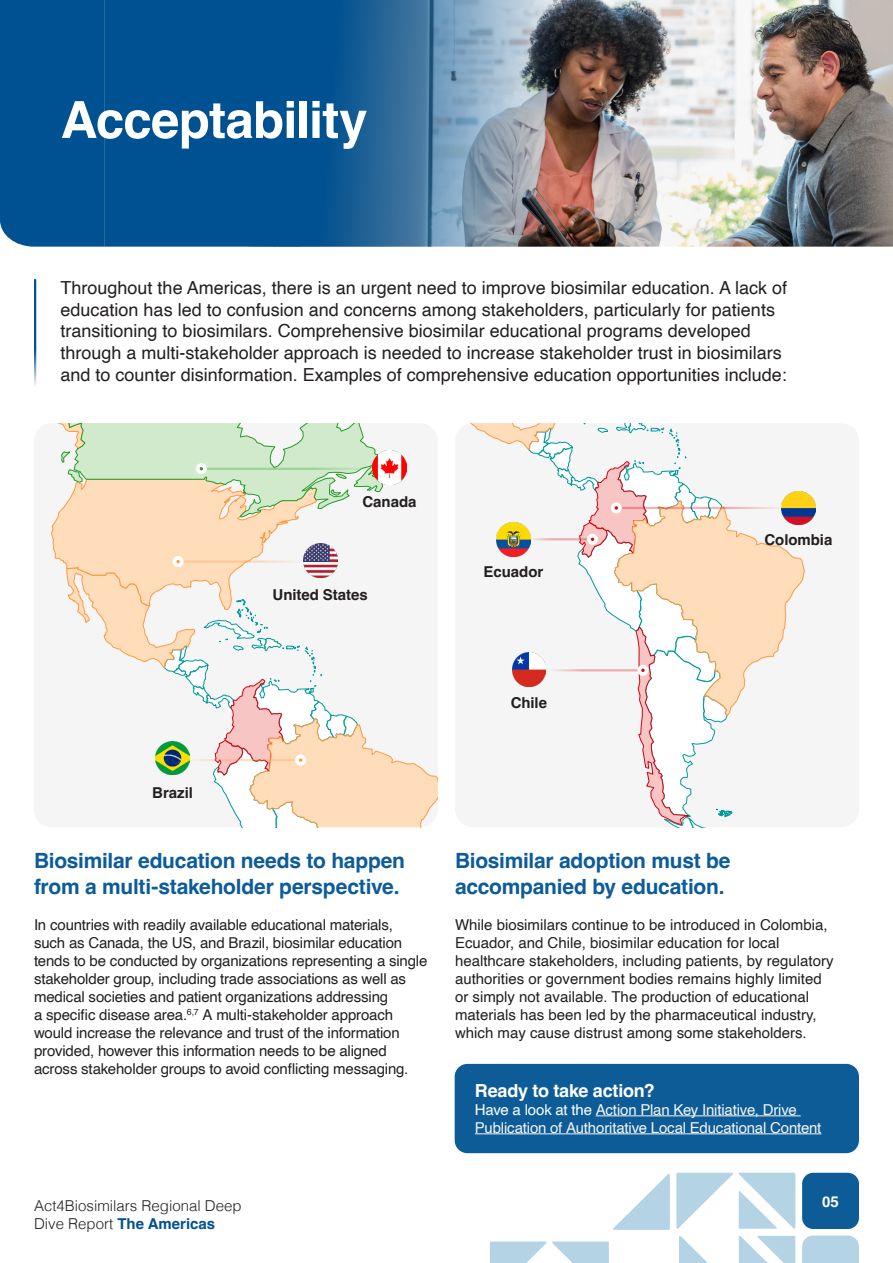
<style>
.page{position:relative;width:893px;height:1263px;background:#fff}
.page>*{position:absolute;margin:0;border:0;box-sizing:border-box;transform-origin:0 0}
.Goal{font:700 51px "Helvetica";letter-spacing:-.015em;color:#fff}
.Goal-2{font:700 21px/25.2px "Helvetica";letter-spacing:-.01em;color:#0d5c98}
.Body{font:18px/21.6px "Helvetica";color:#231f20}
.Goal-3{font:700 18px "Helvetica";letter-spacing:-.015em;color:#fff}
.Heading{font:15px/18px "Helvetica";letter-spacing:-.005em;color:#231f20}
.Goal-4{font:15px/18px "Helvetica";letter-spacing:-.01em;color:#f5f5f5}
.Heading-2{font:300 15px/18px "Helvetica";color:#231f20}
.Goal-5{font:700 15px "Helvetica";letter-spacing:-.005em;color:#231f20}
.Heading-3{font:700 15px "Helvetica";color:#fff}
.s1{font-weight:700;color:#005191}
.s2{color:#fff}
</style>
<div class="page">
<div style="left:455px;top:423px;width:404px;height:404px;background:#f5f5f5;border-radius:18px"></div>
<img style="left:805px;top:492px;width:10px;height:32px">
<svg style="left:676px;top:1173px;width:119px;height:56px"></svg>
<svg style="left:490px;top:1241px;width:119px;height:22px"></svg>
<svg style="left:613px;top:1174px;width:57px;height:56px"></svg>
<svg style="left:802px;top:1235px;width:57px;height:28px"></svg>
<svg style="left:679px;top:1235px;width:117px;height:28px"></svg>
<div style="left:802px;top:1173px;width:57px;height:56px;background:#0d5c98;border-radius:11px"></div>
<div style="left:455px;top:1064px;width:404px;height:89px;background:#0d5c98;border-radius:13px"></div>
<hr style="left:596px;top:1115px;width:205px;height:1px;background:#f5f5f5">
<hr style="left:475px;top:1133px;width:346px;height:1px;background:#f5f5f5">
<img style="left:716px;top:0;width:177px;height:247px">
<img style="left:104px;top:0;width:612px;height:247px">
<div style="left:0;top:0;width:104px;height:247px;background:#005191"></div>
<hr style="left:34px;top:280px;width:2px;height:111px;background:#005191">
<svg style="left:51px;top:423px;width:387px;height:404px"></svg>
<svg style="left:470px;top:423px;width:335px;height:404px"></svg>
<p class="Goal" style="left:61px;top:89px;width:308px">Acceptability</p>
<p class="Body" style="left:61px;top:278px;width:728px">Throughout the Americas, there is an urgent need to improve biosimilar education. A lack of education has led to confusion and concerns among stakeholders, particularly for patients transitioning to biosimilars. Comprehensive biosimilar educational programs developed through a multi-stakeholder approach is needed to increase stakeholder trust in biosimilars and to counter disinformation. Examples of comprehensive education opportunities include:</p>
<p class="Goal-5" style="left:362px;top:492px;width:56px">Canada</p>
<p class="Goal-5" style="left:273px;top:585px;width:97px">United States</p>
<p class="Goal-5" style="left:484px;top:563px;width:61px">Ecuador</p>
<p class="Goal-5" style="left:764px;top:530px;width:69px">Colombia</p>
<p class="Goal-5" style="left:152px;top:783px;width:42px">Brazil</p>
<p class="Goal-5" style="left:511px;top:694px;width:38px">Chile</p>
<p class="Goal-2" style="left:34px;top:851px;width:373px">Biosimilar education needs to happen from a multi-stakeholder perspective.</p>
<p class="Goal-2" style="left:455px;top:851px;width:277px">Biosimilar adoption must be accompanied by education.</p>
<p class="Heading" style="left:34px;top:916px;width:395px">In countries with readily available educational materials, such as Canada, the US, and Brazil, biosimilar education tends to be conducted by organizations representing a single stakeholder group, including trade associations as well as medical societies and patient organizations addressing<br>a specific disease area.<sup>6,7</sup> A multi-stakeholder approach would increase the relevance and trust of the information provided, however this information needs to be aligned across stakeholder groups to avoid conflicting messaging.</p>
<p class="Heading-2" style="left:34px;top:1195px;width:209px">Act4Biosimilars Regional Deep<br>Dive Report <span class="s1">The Americas</span></p>
<p class="Heading" style="left:455px;top:916px;width:380px">While biosimilars continue to be introduced in Colombia, Ecuador, and Chile, biosimilar education for local healthcare stakeholders, including patients, by regulatory authorities or government bodies remains highly limited or simply not available. The production of educational materials has been led by the pharmaceutical industry, which may cause distrust among some stakeholders.</p>
<p class="Goal-3" style="left:475px;top:1079px;width:181px">Ready to take action?</p>
<p class="Goal-4" style="left:475px;top:1101px;width:348px"><span class="s2">Have a look at the</span> Action Plan Key Initiative, Drive<br>Publication of Authoritative Local Educational Content</p>
<p class="Heading-3" style="left:822px;top:1192px;width:18px">05</p>
</div>
